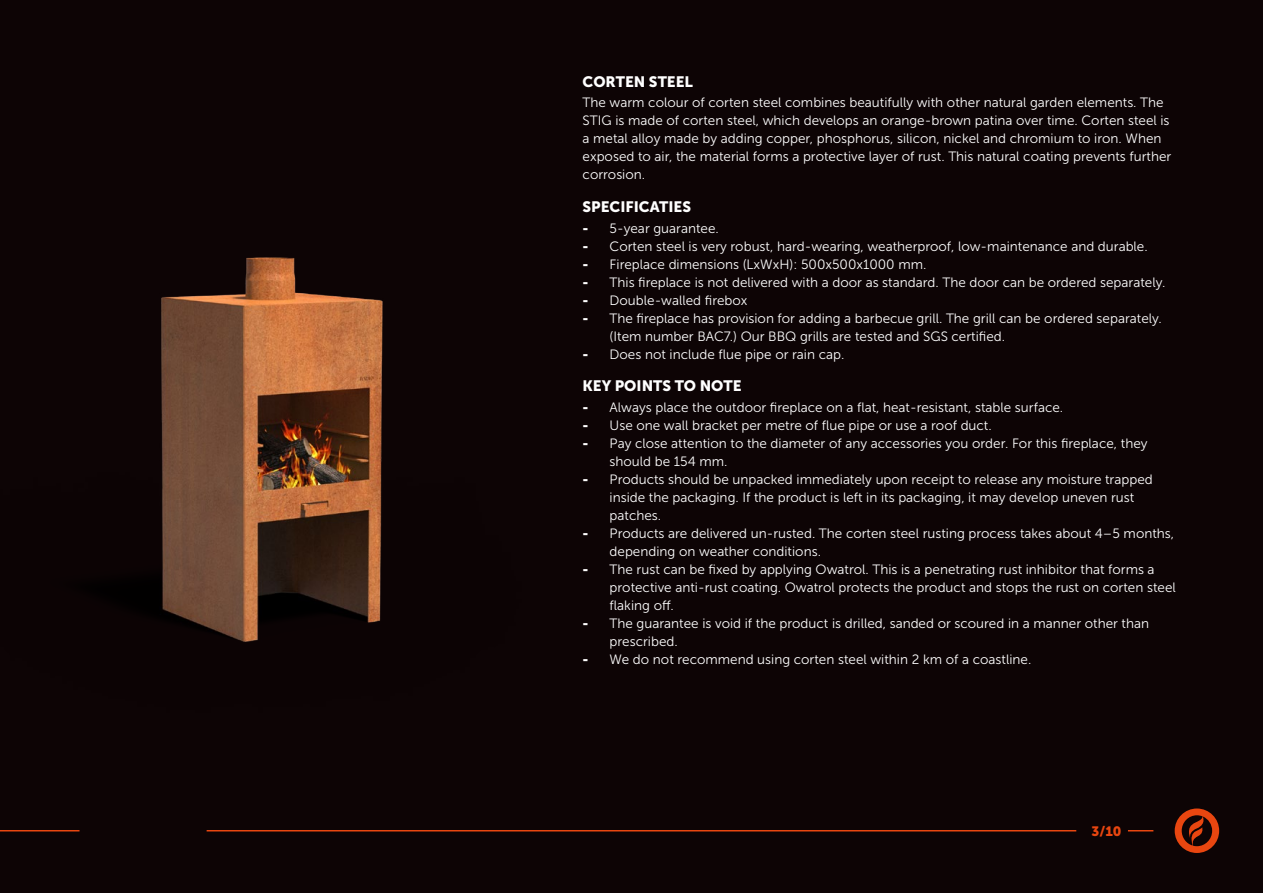
<style>
.page{position:relative;width:1263px;height:893px;background:#0d0405}
.page>*{position:absolute;margin:0;border:0;box-sizing:border-box;transform-origin:0 0}
.t1{font:15px "Museo Sans 900";color:#fff}
.t2{font:13.5px/18px "Museo Sans 300";color:#fff}
.t3{font:13.5px "Museo Sans 900";color:#e84610}
.s1{font-family:"Museo Sans 900"}
</style>
<div class="page">
<svg style="left:1128px;top:830px;width:25px;height:1px"></svg>
<hr style="left:0;top:830px;width:80px;height:1px;background:#e84610">
<hr style="left:207px;top:830px;width:869px;height:1px;background:#e84610">
<svg style="left:1175px;top:808px;width:44px;height:45px"></svg>
<img style="left:97px;top:257px;width:286px;height:385px">
<p class="t1" style="left:583px;top:73px;width:112px">CORTEN STEEL</p>
<p class="t2" style="left:583px;top:94px;width:590px">The warm colour of corten steel combines beautifully with other natural garden elements. The STIG is made of corten steel, which develops an orange-brown patina over time. Corten steel is a metal alloy made by adding copper, phosphorus, silicon, nickel and chromium to iron. When exposed to air, the material forms a protective layer of rust. This natural coating prevents further corrosion.</p>
<p class="t1" style="left:583px;top:198px;width:110px">SPECIFICATIES</p>
<p class="t2" style="left:583px;top:219px;width:138px"><span class="s1">-</span> 5-year guarantee.</p>
<p class="t2" style="left:583px;top:237px;width:567px"><span class="s1">-</span> Corten steel is very robust, hard-wearing, weatherproof, low-maintenance and durable.</p>
<p class="t2" style="left:583px;top:255px;width:345px"><span class="s1">-</span> Fireplace dimensions (LxWxH): 500x500x1000 mm.</p>
<p class="t2" style="left:583px;top:273px;width:584px"><span class="s1">-</span> This fireplace is not delivered with a door as standard. The door can be ordered separately.</p>
<p class="t2" style="left:583px;top:291px;width:166px"><span class="s1">-</span> Double-walled firebox</p>
<p class="t2" style="left:610px;top:309px;width:554px;text-indent:-27px"><span class="s1">-</span> The fireplace has provision for adding a barbecue grill. The grill can be ordered separately. (Item number BAC7.) Our BBQ grills are tested and SGS certified.</p>
<p class="t2" style="left:583px;top:345px;width:263px"><span class="s1">-</span> Does not include flue pipe or rain cap.</p>
<p class="t1" style="left:583px;top:377px;width:160px">KEY POINTS TO NOTE</p>
<p class="t2" style="left:583px;top:398px;width:482px"><span class="s1">-</span> Always place the outdoor fireplace on a flat, heat-resistant, stable surface.</p>
<p class="t2" style="left:583px;top:416px;width:411px"><span class="s1">-</span> Use one wall bracket per metre of flue pipe or use a roof duct.</p>
<p class="t2" style="left:610px;top:434px;width:539px;text-indent:-27px"><span class="s1">-</span> Pay close attention to the diameter of any accessories you order. For this fireplace, they should be 154 mm.</p>
<p class="t2" style="left:610px;top:470px;width:545px;text-indent:-27px"><span class="s1">-</span> Products should be unpacked immediately upon receipt to release any moisture trapped inside the packaging. If the product is left in its packaging, it may develop uneven rust patches.</p>
<p class="t2" style="left:610px;top:524px;width:566px;text-indent:-27px"><span class="s1">-</span> Products are delivered un-rusted. The corten steel rusting process takes about 4–5 months, depending on weather conditions.</p>
<p class="t2" style="left:610px;top:560px;width:568px;text-indent:-27px"><span class="s1">-</span> The rust can be fixed by applying Owatrol. This is a penetrating rust inhibitor that forms a protective anti-rust coating. Owatrol protects the product and stops the rust on corten steel flaking off.</p>
<p class="t2" style="left:610px;top:614px;width:541px;text-indent:-27px"><span class="s1">-</span> The guarantee is void if the product is drilled, sanded or scoured in a manner other than prescribed.</p>
<p class="t2" style="left:583px;top:650px;width:450px"><span class="s1">-</span> We do not recommend using corten steel within 2 km of a coastline.</p>
<p class="t3" style="left:1092px;top:823px;width:31px">3/10</p>
</div>
